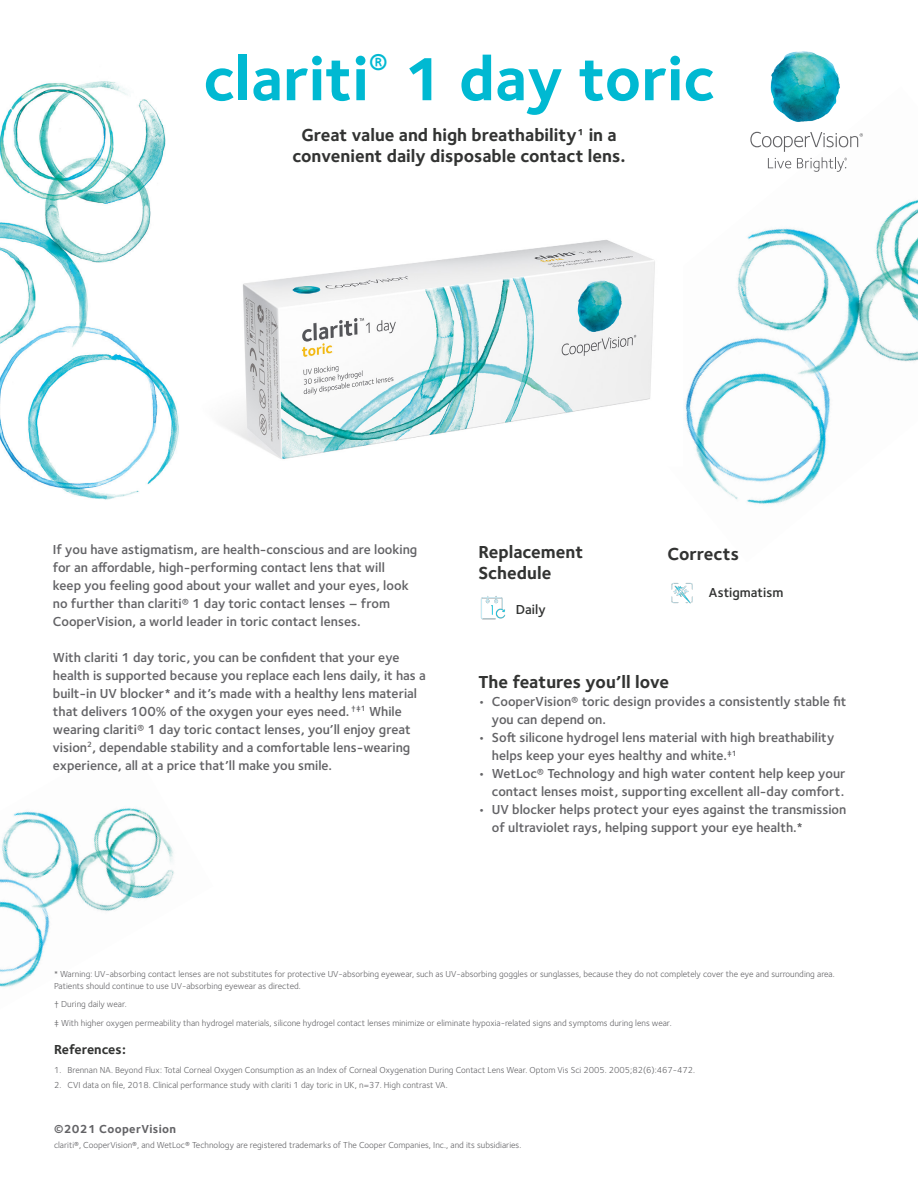
<style>
.page{position:relative;width:918px;height:1188px;background:#fff}
.page>*{position:absolute;margin:0;border:0;box-sizing:border-box;transform-origin:0 0}
.t1{font:700 63px "Foundry Sterling";color:#00b9d2}
.t2{font:700 18px/21px "Foundry Sterling";color:#323332;text-align:center}
.t3{font:600 13.5px/18px "Foundry Sterling";color:#636366}
.t4{font:600 13.5px "Foundry Sterling";color:#323332}
.t5{font:700 13.5px "Foundry Sterling";color:#323332}
.t6{font:700 12px "Foundry Sterling";letter-spacing:.03em;color:#636366}
.t7{font:9px/12px "Foundry Sterling";color:#636366}
</style>
<div class="page">
<img style="left:0;top:808px;width:174px;height:179px">
<img style="left:685px;top:131px;width:233px;height:373px">
<img style="left:0;top:81px;width:179px;height:419px">
<img style="left:223px;top:240px;width:432px;height:219px">
<img style="left:770px;top:51px;width:70px;height:71px">
<svg style="left:750px;top:132px;width:113px;height:40px"></svg>
<img style="left:480px;top:596px;width:26px;height:24px">
<img style="left:671px;top:583px;width:22px;height:21px">
<p class="t1" style="left:203px;top:41px;width:513px">clariti<sup>®</sup> 1 day toric</p>
<p class="t2" style="left:292px;top:126px;width:335px">Great value and high breathability1 in a convenient daily disposable contact lens.</p>
<p class="t3" style="left:53px;top:541px;width:366px">If you have astigmatism, are health-conscious and are looking for an affordable, high-performing contact lens that will<br>keep you feeling good about your wallet and your eyes, look no further than clariti® 1 day toric contact lenses – from CooperVision, a world leader in toric contact lenses.</p>
<p class="t3" style="left:53px;top:649px;width:374px">With clariti 1 day toric, you can be confident that your eye health is supported because you replace each lens daily, it has a built-in UV blocker* and it’s made with a healthy lens material that delivers 100% of the oxygen your eyes need. <sup>†‡1</sup> While wearing clariti® 1 day toric contact lenses, you’ll enjoy great vision<sup>2</sup>, dependable stability and a comfortable lens-wearing experience, all at a price that’ll make you smile.</p>
<p class="t2" style="left:478px;top:542px;width:106px;text-align:left">Replacement<br>Schedule</p>
<p class="t2" style="left:667px;top:544px;width:73px">Corrects</p>
<p class="t4" style="left:516px;top:602px;width:31px">Daily</p>
<p class="t4" style="left:709px;top:584px;width:76px">Astigmatism</p>
<p class="t2" style="left:478px;top:673px;width:192px">The features you’ll love</p>
<p class="t3" style="left:492px;top:693px;width:356px;text-indent:-14px">• CooperVision® toric design provides a consistently stable fit you can depend on.</p>
<p class="t3" style="left:492px;top:729px;width:344px;text-indent:-14px">• Soft silicone hydrogel lens material with high breathability helps keep your eyes healthy and white.<sup>‡1</sup></p>
<p class="t3" style="left:478px;top:765px;width:369px;text-align:right">• WetLoc® Technology and high water content help keep your contact lenses moist, supporting excellent all-day comfort.</p>
<p class="t3" style="left:492px;top:801px;width:356px;text-indent:-14px">• UV blocker helps protect your eyes against the transmission of ultraviolet rays, helping support your eye health.*</p>
<p class="t7" style="left:54px;top:968px;width:782px">* Warning: UV-absorbing contact lenses are not substitutes for protective UV-absorbing eyewear, such as UV-absorbing goggles or sunglasses, because they do not completely cover the eye and surrounding area.<br>Patients should continue to use UV-absorbing eyewear as directed.</p>
<p class="t7" style="left:54px;top:999px;width:74px">† During daily wear.</p>
<p class="t7" style="left:54px;top:1017px;width:619px">‡ With higher oxygen permeability than hydrogel materials, silicone hydrogel contact lenses minimize or eliminate hypoxia-related signs and symptoms during lens wear.</p>
<p class="t5" style="left:54px;top:1041px;width:74px">References:</p>
<p class="t7" style="left:54px;top:1064px;width:643px">1. Brennan NA. Beyond Flux: Total Corneal Oxygen Consumption as an Index of Corneal Oxygenation During Contact Lens Wear. Optom Vis Sci 2005. 2005;82(6):467-472.</p>
<p class="t7" style="left:54px;top:1079px;width:395px">2. CVI data on file, 2018. Clinical performance study with clariti 1 day toric in UK, n=37. High contrast VA.</p>
<p class="t6" style="left:54px;top:1122px;width:124px">©2021 CooperVision</p>
<p class="t7" style="left:54px;top:1139px;width:469px">clariti®, CooperVision®, and WetLoc® Technology are registered trademarks of The Cooper Companies, Inc., and its subsidiaries.</p>
</div>
